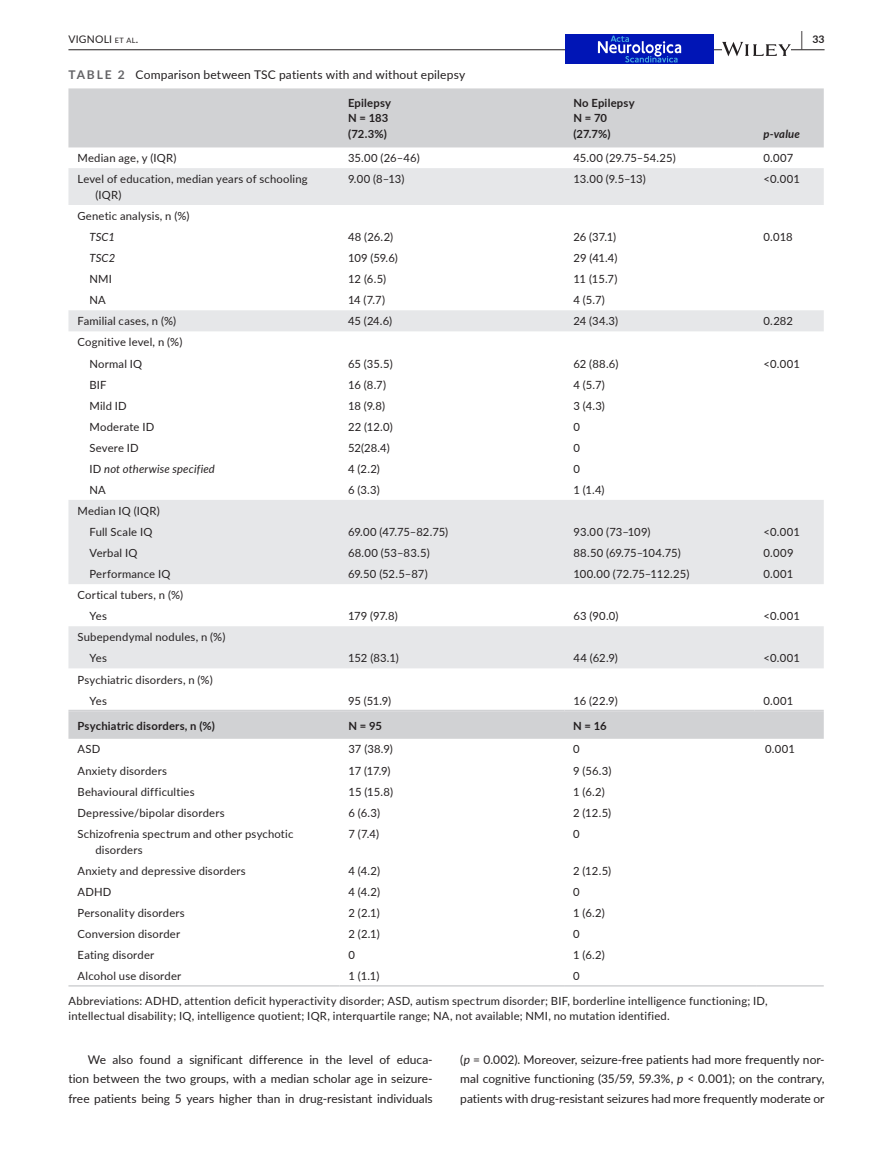
<style>
.page{position:relative;width:893px;height:1174px;background:#fff}
.page>*{position:absolute;margin:0;border:0;box-sizing:border-box;transform-origin:0 0}
.t1{font:12px/19.5px "Lato";letter-spacing:.005em;color:#231f20;text-align:justify}
.t2{font:11.25px/21px "Lato";letter-spacing:.015em;color:#231f20}
.t3{font:700 11.25px/15.8px "Lato";letter-spacing:.015em;color:#231f20}
.t4{font:11.25px "Lato";letter-spacing:-.015em;color:#231f20}
.t5{font:italic 11.25px "Lato";letter-spacing:.01em;color:#231f20}
.t6{font:italic 700 11.25px "Lato";letter-spacing:.02em;color:#231f20}
.t7{font:10.5px "Lato";letter-spacing:.02em;color:#231f20}
.t8{font:700 10.5px "Lato";color:#231f20}
.s1{font-size:7.35px}
.s2{font-size:19.5px}
.s3{font-weight:700;color:#636366}
.s4{font-style:normal}
.s5{font-style:italic}
</style>
<div class="page">
<hr style="left:68px;top:49px;width:756px;height:1px;background:#231f20">
<div style="left:565px;top:34px;width:149px;height:30px;background:#0015b6"></div>
<svg style="left:598px;top:36px;width:83px;height:27px"></svg>
<svg style="left:722px;top:42px;width:69px;height:14px"></svg>
<div style="left:68px;top:88px;width:756px;height:59px;background:#d1d2d4"></div>
<svg style="left:68px;top:168px;width:756px;height:500px"></svg>
<hr style="left:68px;top:710px;width:271px;height:1px;background:#d1d2d4">
<hr style="left:339px;top:710px;width:225px;height:1px;background:#d1d2d4">
<hr style="left:564px;top:710px;width:190px;height:1px;background:#d1d2d4">
<hr style="left:754px;top:710px;width:70px;height:1px;background:#d1d2d4">
<svg style="left:68px;top:711px;width:756px;height:28px;background:#d1d2d4"></svg>
<hr style="left:68px;top:985px;width:271px;height:1px;background:#d1d2d4">
<hr style="left:339px;top:985px;width:225px;height:1px;background:#d1d2d4">
<hr style="left:564px;top:985px;width:192px;height:1px;background:#d1d2d4">
<hr style="left:756px;top:985px;width:68px;height:1px;background:#d1d2d4">
<p class="t7" style="left:68px;top:31px;width:71px">VIGNOLI <span class="s1">et al</span>.</p>
<p class="t8" style="left:801px;top:31px;width:25px"><span class="s2">|</span> 33</p>
<p class="t1" style="left:68px;top:64px;width:398px"><span class="s3">TABLE 2</span> Comparison between TSC patients with and without epilepsy</p>
<p class="t3" style="left:348px;top:94px;width:45px">Epilepsy<br>N = 183 (72.3%)</p>
<p class="t3" style="left:573px;top:94px;width:63px">No Epilepsy<br>N=70 (27.7%)</p>
<p class="t6" style="left:763px;top:126px;width:38px">p-value</p>
<p class="t2" style="left:77px;top:147px;width:100px">Median age, y (IQR)</p>
<p class="t2" style="left:348px;top:147px;width:73px">35.00 (26–46)</p>
<p class="t2" style="left:573px;top:147px;width:104px">45.00 (29.75–54.25)</p>
<p class="t2" style="left:763px;top:147px;width:31px">0.007</p>
<p class="t2" style="left:95px;top:171px;width:214px;line-height:15.8px;text-indent:-18px">Level of education, median years of schooling (IQR)</p>
<p class="t2" style="left:348px;top:168px;width:58px">9.00 (8–13)</p>
<p class="t2" style="left:573px;top:168px;width:74px">13.00 (9.5–13)</p>
<p class="t2" style="left:763px;top:168px;width:38px">&lt;0.001</p>
<p class="t2" style="left:77px;top:205px;width:114px">Genetic analysis, n (%)</p>
<p class="t5" style="left:89px;top:229px;width:27px">TSC1</p>
<p class="t2" style="left:348px;top:226px;width:47px">48 (26.2)</p>
<p class="t2" style="left:573px;top:226px;width:44px">26 (37.1)</p>
<p class="t2" style="left:763px;top:226px;width:31px">0.018</p>
<p class="t5" style="left:89px;top:250px;width:27px">TSC2</p>
<p class="t2" style="left:348px;top:247px;width:51px">109 (59.6)</p>
<p class="t2" style="left:573px;top:247px;width:46px">29 (41.4)</p>
<p class="t2" style="left:89px;top:268px;width:24px">NMI</p>
<p class="t2" style="left:348px;top:268px;width:40px">12 (6.5)</p>
<p class="t2" style="left:573px;top:268px;width:46px">11 (15.7)</p>
<p class="t2" style="left:89px;top:289px;width:18px">NA</p>
<p class="t2" style="left:348px;top:289px;width:38px">14 (7.7)</p>
<p class="t2" style="left:573px;top:289px;width:33px">4 (5.7)</p>
<p class="t2" style="left:77px;top:310px;width:100px">Familial cases, n (%)</p>
<p class="t2" style="left:348px;top:310px;width:46px">45 (24.6)</p>
<p class="t2" style="left:573px;top:310px;width:46px">24 (34.3)</p>
<p class="t2" style="left:763px;top:310px;width:31px">0.282</p>
<p class="t2" style="left:89px;top:331px;width:94px;text-indent:-12px">Cognitive level, n (%)<br>Normal IQ</p>
<p class="t2" style="left:348px;top:352px;width:46px">65 (35.5)</p>
<p class="t2" style="left:573px;top:352px;width:46px">62 (88.6)</p>
<p class="t2" style="left:763px;top:352px;width:38px">&lt;0.001</p>
<p class="t2" style="left:89px;top:373px;width:19px">BIF</p>
<p class="t2" style="left:348px;top:373px;width:40px">16 (8.7)</p>
<p class="t2" style="left:573px;top:373px;width:33px">4 (5.7)</p>
<p class="t2" style="left:89px;top:394px;width:39px">Mild ID</p>
<p class="t2" style="left:348px;top:394px;width:39px">18 (9.8)</p>
<p class="t2" style="left:573px;top:394px;width:33px">3 (4.3)</p>
<p class="t2" style="left:89px;top:416px;width:66px">Moderate ID</p>
<p class="t2" style="left:348px;top:416px;width:46px">22 (12.0)</p>
<p class="t2" style="left:573px;top:416px;width:8px">0</p>
<p class="t2" style="left:89px;top:437px;width:51px">Severe ID</p>
<p class="t2" style="left:348px;top:437px;width:43px">52(28.4)</p>
<p class="t2" style="left:573px;top:437px;width:8px">0</p>
<p class="t5" style="left:89px;top:461px;width:127px"><span class="s4">ID</span> not otherwise specified</p>
<p class="t2" style="left:348px;top:458px;width:33px">4 (2.2)</p>
<p class="t2" style="left:573px;top:458px;width:8px">0</p>
<p class="t2" style="left:89px;top:479px;width:18px">NA</p>
<p class="t2" style="left:348px;top:479px;width:33px">6 (3.3)</p>
<p class="t2" style="left:573px;top:479px;width:33px">1 (1.4)</p>
<p class="t2" style="left:77px;top:500px;width:84px;text-align:center">Median IQ (IQR)<br>Full Scale IQ</p>
<p class="t4" style="left:348px;top:524px;width:102px">69.00 (47.75–82.75)</p>
<p class="t2" style="left:573px;top:521px;width:79px">93.00 (73–109)</p>
<p class="t2" style="left:763px;top:521px;width:38px">&lt;0.001</p>
<p class="t2" style="left:89px;top:542px;width:49px">Verbal IQ</p>
<p class="t2" style="left:348px;top:542px;width:83px">68.00 (53–83.5)</p>
<p class="t4" style="left:573px;top:545px;width:109px">88.50 (69.75–104.75)</p>
<p class="t2" style="left:763px;top:542px;width:31px">0.009</p>
<p class="t2" style="left:89px;top:563px;width:82px">Performance IQ</p>
<p class="t2" style="left:348px;top:563px;width:81px">69.50 (52.5–87)</p>
<p class="t2" style="left:573px;top:563px;width:118px">100.00 (72.75–112.25)</p>
<p class="t2" style="left:763px;top:563px;width:31px">0.001</p>
<p class="t2" style="left:89px;top:584px;width:95px;text-indent:-12px">Cortical tubers, n (%)<br>Yes</p>
<p class="t2" style="left:348px;top:605px;width:51px">179 (97.8)</p>
<p class="t2" style="left:573px;top:605px;width:47px">63 (90.0)</p>
<p class="t2" style="left:763px;top:605px;width:38px">&lt;0.001</p>
<p class="t2" style="left:89px;top:626px;width:137px;text-indent:-12px">Subependymal nodules, n (%)<br>Yes</p>
<p class="t2" style="left:89px;top:668px;width:125px;text-indent:-12px">Psychiatric disorders, n (%)<br>Yes</p>
<p class="t2" style="left:348px;top:647px;width:52px">152 (83.1)</p>
<p class="t2" style="left:573px;top:647px;width:46px">44 (62.9)</p>
<p class="t2" style="left:763px;top:647px;width:38px">&lt;0.001</p>
<p class="t2" style="left:348px;top:689px;width:45px">95 (51.9)</p>
<p class="t2" style="left:573px;top:689px;width:46px">16 (22.9)</p>
<p class="t2" style="left:763px;top:689px;width:31px">0.001</p>
<p class="t3" style="left:77px;top:717px;width:139px">Psychiatric disorders, n (%)</p>
<p class="t3" style="left:348px;top:717px;width:35px">N=95</p>
<p class="t3" style="left:573px;top:717px;width:35px">N=16</p>
<p class="t2" style="left:77px;top:738px;width:24px">ASD</p>
<p class="t2" style="left:348px;top:738px;width:46px">37 (38.9)</p>
<p class="t2" style="left:573px;top:738px;width:8px">0</p>
<p class="t2" style="left:765px;top:738px;width:31px">0.001</p>
<p class="t2" style="left:77px;top:759px;width:91px">Anxiety disorders</p>
<p class="t2" style="left:348px;top:759px;width:44px">17 (17.9)</p>
<p class="t2" style="left:573px;top:759px;width:40px">9 (56.3)</p>
<p class="t2" style="left:77px;top:780px;width:119px">Behavioural difficulties</p>
<p class="t2" style="left:348px;top:780px;width:46px">15 (15.8)</p>
<p class="t2" style="left:573px;top:780px;width:33px">1 (6.2)</p>
<p class="t2" style="left:78px;top:801px;width:149px">Depressive/bipolar disorders</p>
<p class="t2" style="left:348px;top:801px;width:33px">6 (6.3)</p>
<p class="t2" style="left:573px;top:801px;width:40px">2 (12.5)</p>
<p class="t2" style="left:96px;top:825px;width:199px;line-height:15.8px;text-indent:-18px">Schizofrenia spectrum and other psychotic disorders</p>
<p class="t2" style="left:348px;top:822px;width:32px">7 (7.4)</p>
<p class="t2" style="left:573px;top:822px;width:8px">0</p>
<p class="t2" style="left:78px;top:859px;width:170px">Anxiety and depressive disorders</p>
<p class="t2" style="left:348px;top:859px;width:33px">4 (4.2)</p>
<p class="t2" style="left:573px;top:859px;width:40px">2 (12.5)</p>
<p class="t2" style="left:78px;top:880px;width:35px">ADHD</p>
<p class="t2" style="left:349px;top:880px;width:33px">4 (4.2)</p>
<p class="t2" style="left:573px;top:880px;width:8px">0</p>
<p class="t2" style="left:78px;top:901px;width:109px">Personality disorders</p>
<p class="t2" style="left:349px;top:901px;width:33px">2 (2.1)</p>
<p class="t2" style="left:573px;top:901px;width:33px">1 (6.2)</p>
<p class="t2" style="left:78px;top:922px;width:104px">Conversion disorder</p>
<p class="t2" style="left:349px;top:922px;width:33px">2 (2.1)</p>
<p class="t2" style="left:573px;top:922px;width:8px">0</p>
<p class="t2" style="left:78px;top:943px;width:78px">Eating disorder</p>
<p class="t2" style="left:349px;top:943px;width:8px">0</p>
<p class="t2" style="left:573px;top:943px;width:33px">1 (6.2)</p>
<p class="t2" style="left:78px;top:964px;width:105px">Alcohol use disorder</p>
<p class="t2" style="left:349px;top:964px;width:32px">1 (1.1)</p>
<p class="t2" style="left:573px;top:964px;width:8px">0</p>
<p class="t2" style="left:69px;top:992px;width:701px;line-height:15.8px">Abbreviations: ADHD, attention deficit hyperactivity disorder; ASD, autism spectrum disorder; BIF, borderline intelligence functioning; ID, intellectual disability; IQ, intelligence quotient; IQR, interquartile range; NA, not available; NMI, no mutation identified.</p>
<p class="t1" style="left:68px;top:1049px;width:366px;text-indent:20px">We also found a significant difference in the level of educa&shy;tion between the two groups, with a median scholar age in seizure&shy;free patients being 5 years higher than in drug-resistant individuals</p>
<p class="t1" style="left:460px;top:1049px;width:366px">(<span class="s5">p</span> = 0.002). Moreover, seizure-free patients had more frequently nor&shy;mal cognitive functioning (35/59, 59.3%, <span class="s5">p</span> &lt; 0.001); on the contrary, patients with drug-resistant seizures had more frequently moderate or</p>
</div>
